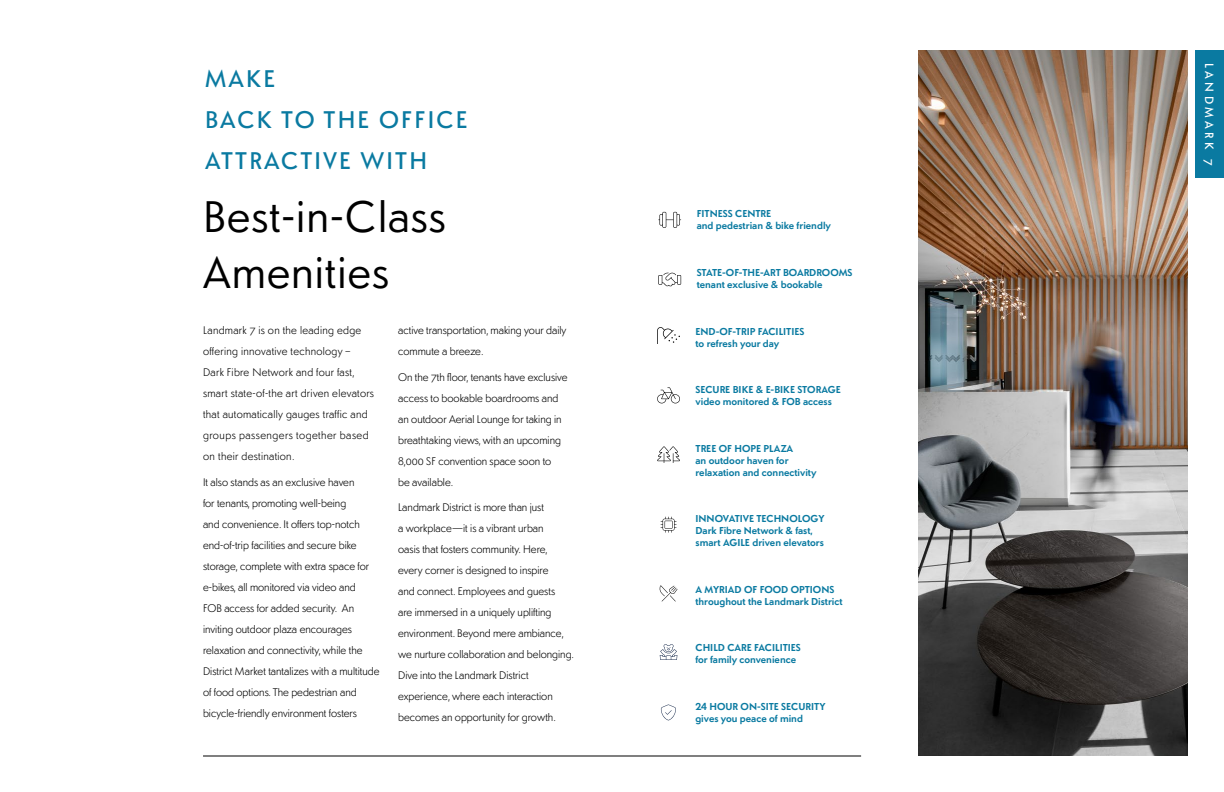
<style>
.page{position:relative;width:1224px;height:792px;background:#fff}
.page>*{position:absolute;margin:0;border:0;box-sizing:border-box;transform-origin:0 0}
.t1{font:44px/56px "Sonar Sans";letter-spacing:.025em;color:#000}
.t2{font:500 24px/41px "Sonar Sans";letter-spacing:.09em;color:#0a7aa1}
.t3{font:500 12px "Sonar Sans";letter-spacing:.28em;color:#fff}
.t4{font:300 11px/21px "Sonar Sans";color:#000}
.t5{font:300 11px/21px "Sonar Sans";letter-spacing:.025em;color:#000}
.t6{font:600 10px/12px "Sonar Sans";color:#0a7aa1}
</style>
<div class="page">
<hr style="left:203px;top:756px;width:658px;height:1px;background:#000">
<img style="left:918px;top:50px;width:270px;height:706px">
<svg style="left:658px;top:273px;width:23px;height:13px"></svg>
<svg style="left:658px;top:212px;width:23px;height:16px"></svg>
<svg style="left:657px;top:327px;width:23px;height:16px"></svg>
<svg style="left:657px;top:387px;width:23px;height:16px"></svg>
<svg style="left:657px;top:446px;width:23px;height:16px"></svg>
<svg style="left:660px;top:586px;width:17px;height:16px"></svg>
<svg style="left:660px;top:644px;width:17px;height:16px"></svg>
<svg style="left:661px;top:705px;width:15px;height:15px"></svg>
<svg style="left:661px;top:517px;width:16px;height:16px"></svg>
<div style="left:1196px;top:50px;width:28px;height:128px;background:#0a7aa1"></div>
<h2 class="t2" style="left:205px;top:57px;width:264px">MAKE<br>BACK TO THE OFFICE<br>ATTRACTIVE WITH</h2>
<h1 class="t1" style="left:203px;top:186px;width:244px">Best-in-Class<br>Amenities</h1>
<p class="t5" style="left:203px;top:319px;width:173px">Landmark 7 is on the leading edge offering innovative technology – Dark Fibre Network and four fast, smart state-of-the art driven elevators that automatically gauges traffic and groups passengers together based on their destination.</p>
<p class="t4" style="left:203px;top:471px;width:178px">It also stands as an exclusive haven<br>for tenants, promoting well-being<br>and convenience. It offers top-notch end-of-trip facilities and secure bike storage, complete with extra space for e-bikes, all monitored via video and<br>FOB access for added security. An inviting outdoor plaza encourages relaxation and connectivity, while the District Market tantalizes with a multitude of food options. The pedestrian and bicycle-friendly environment fosters</p>
<p class="t4" style="left:398px;top:319px;width:170px">active transportation, making your daily commute a breeze.</p>
<p class="t4" style="left:398px;top:366px;width:171px">On the 7th floor, tenants have exclusive access to bookable boardrooms and an outdoor Aerial Lounge for taking in breathtaking views, with an upcoming<br>8,000 SF convention space soon to<br>be available.</p>
<p class="t4" style="left:398px;top:496px;width:178px">Landmark District is more than just<br>a workplace—it is a vibrant urban<br>oasis that fosters community. Here, every corner is designed to inspire<br>and connect. Employees and guests<br>are immersed in a uniquely uplifting environment. Beyond mere ambiance, we nurture collaboration and belonging.<br>Dive into the Landmark District experience, where each interaction becomes an opportunity for growth.</p>
<p class="t6" style="left:697px;top:208px;width:136px">FITNESS CENTRE<br>and pedestrian &amp; bike friendly</p>
<p class="t6" style="left:697px;top:266px;width:157px">STATE-OF-THE-ART BOARDROOMS tenant exclusive &amp; bookable</p>
<p class="t6" style="left:696px;top:325px;width:110px">END-OF-TRIP FACILITIES to refresh your day</p>
<p class="t6" style="left:696px;top:383px;width:147px">SECURE BIKE &amp; E-BIKE STORAGE video monitored &amp; FOB access</p>
<p class="t6" style="left:696px;top:442px;width:123px">TREE OF HOPE PLAZA<br>an outdoor haven for relaxation and connectivity</p>
<p class="t6" style="left:696px;top:513px;width:131px">INNOVATIVE TECHNOLOGY<br>Dark Fibre Network &amp; fast, smart AGILE driven elevators</p>
<p class="t6" style="left:696px;top:583px;width:149px">A MYRIAD OF FOOD OPTIONS throughout the Landmark District</p>
<p class="t6" style="left:696px;top:641px;width:107px">CHILD CARE FACILITIES for family convenience</p>
<p class="t6" style="left:695px;top:700px;width:132px">24 HOUR ON-SITE SECURITY gives you peace of mind</p>
<p class="t3" style="left:1218px;top:63px;width:104px;rotate:90deg">LANDMARK 7</p>
</div>
